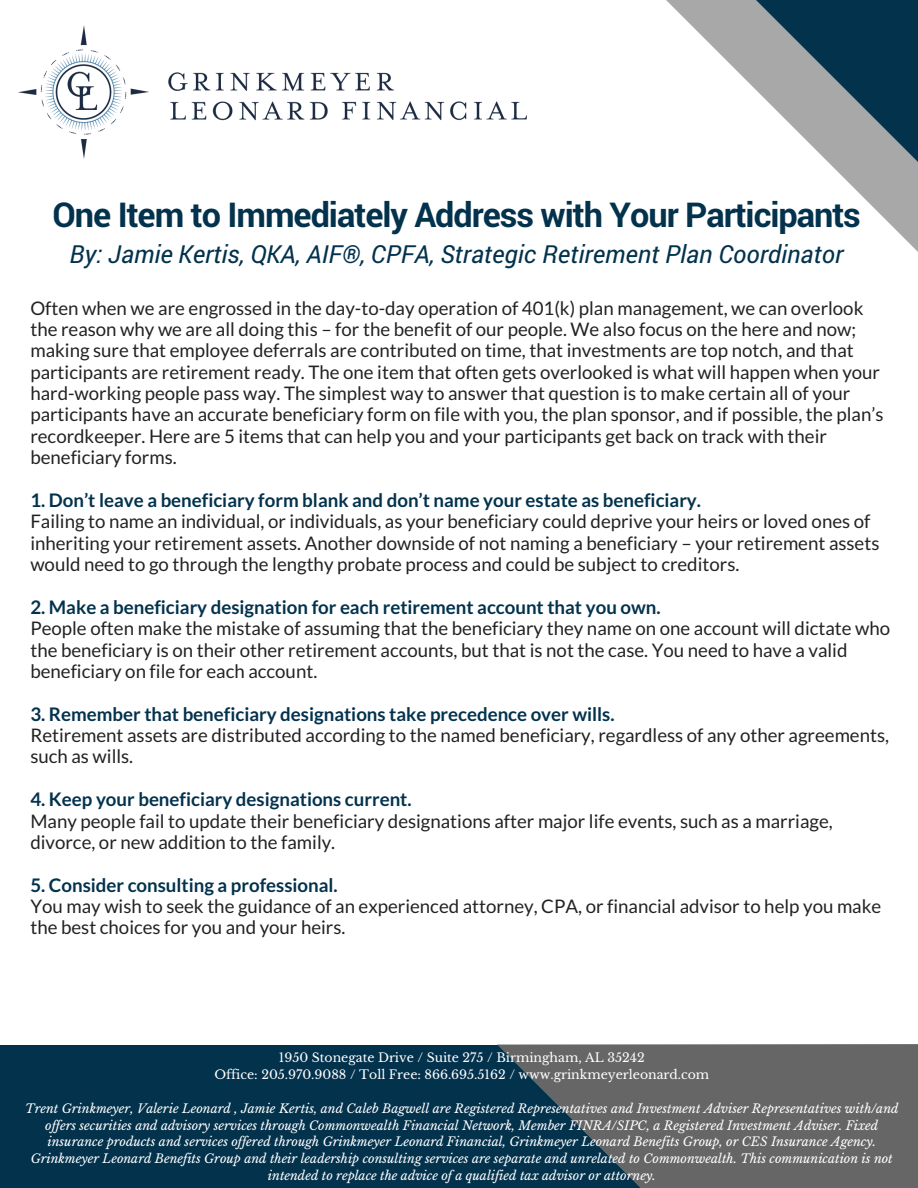
<style>
.page{position:relative;width:918px;height:1188px;background:#fff}
.page>*{position:absolute;margin:0;border:0;box-sizing:border-box;transform-origin:0 0}
.t1{font:700 34.2px "Roboto";letter-spacing:-.03em;color:#03324d}
.t2{font:italic 24.9px "Roboto";color:#03324d}
.t3{font:18.75px/21.3px "Lato";color:#222}
.t4{font:700 18.75px "Lato";color:#03324d}
.t5{font:italic 12.45px/16.8px "Libre Baskerville";color:#fff;text-align:center}
.t6{font:12.45px/16.8px "Libre Baskerville";color:#fff;text-align:center}
</style>
<div class="page">
<div style="left:0;top:1045px;width:747px;height:143px;background:#03324d"></div>
<svg style="left:497px;top:1044px;width:421px;height:144px;fill:#666"></svg>
<svg style="left:673px;top:0;width:245px;height:247px"></svg>
<img style="left:18px;top:25px;width:509px;height:134px">
<h1 class="t1" style="left:52px;top:191px;width:810px">One Item to Immediately Address with Your Participants</h1>
<h2 class="t2" style="left:70px;top:237px;width:775px">By: Jamie Kertis, QKA, AIF®, CPFA, Strategic Retirement Plan Coordinator</h2>
<p class="t3" style="left:30px;top:297px;width:855px">Often when we are engrossed in the day-to-day operation of 401(k) plan management, we can overlook the reason why we are all doing this – for the benefit of our people. We also focus on the here and now; making sure that employee deferrals are contributed on time, that investments are top notch, and that participants are retirement ready. The one item that often gets overlooked is what will happen when your hard-working people pass way. The simplest way to answer that question is to make certain all of your participants have an accurate beneficiary form on file with you, the plan sponsor, and if possible, the plan’s recordkeeper. Here are 5 items that can help you and your participants get back on track with their beneficiary forms.</p>
<p class="t4" style="left:30px;top:488px;width:672px">1. Don’t leave a beneficiary form blank and don’t name your estate as beneficiary.</p>
<p class="t3" style="left:30px;top:510px;width:851px">Failing to name an individual, or individuals, as your beneficiary could deprive your heirs or loved ones of inheriting your retirement assets. Another downside of not naming a beneficiary – your retirement assets would need to go through the lengthy probate process and could be subject to creditors.</p>
<p class="t4" style="left:30px;top:595px;width:632px">2. Make a beneficiary designation for each retirement account that you own.</p>
<p class="t3" style="left:30px;top:617px;width:861px">People often make the mistake of assuming that the beneficiary they name on one account will dictate who the beneficiary is on their other retirement accounts, but that is not the case. You need to have a valid beneficiary on file for each account.</p>
<p class="t4" style="left:30px;top:702px;width:586px">3. Remember that beneficiary designations take precedence over wills.</p>
<p class="t3" style="left:30px;top:724px;width:860px">Retirement assets are distributed according to the named beneficiary, regardless of any other agreements, such as wills.</p>
<p class="t4" style="left:30px;top:788px;width:383px">4. Keep your beneficiary designations current.</p>
<p class="t3" style="left:30px;top:810px;width:804px">Many people fail to update their beneficiary designations after major life events, such as a marriage, divorce, or new addition to the family.</p>
<p class="t4" style="left:30px;top:873px;width:309px">5. Consider consulting a professional.</p>
<p class="t3" style="left:30px;top:895px;width:852px">You may wish to seek the guidance of an experienced attorney, CPA, or financial advisor to help you make the best choices for you and your heirs.</p>
<p class="t6" style="left:214px;top:1049px;width:496px">1950 Stonegate Drive / Suite 275 / Birmingham, AL 35242<br>Office: 205.970.9088 / Toll Free: 866.695.5162 / www.grinkmeyerleonard.com</p>
<p class="t5" style="left:25px;top:1100px;width:875px">Trent Grinkmeyer, Valerie Leonard , Jamie Kertis, and Caleb Bagwell are Registered Representatives and Investment Adviser Representatives with/and of ers securities and advisory services through Commonwealth Financial Network, Member FINRA/SIPC, a Registered Investment Adviser. Fixed insurance products and services of ered through Grinkmeyer Leonard Financial, Grinkmeyer Leonard Benefits Group, or CES Insurance Agency.<br>Grinkmeyer Leonard Benefits Group and their leadership consulting services are separate and unrelated to Commonwealth. This communication is not intended to replace the advice of a qualified tax advisor or attorney.</p>
</div>
